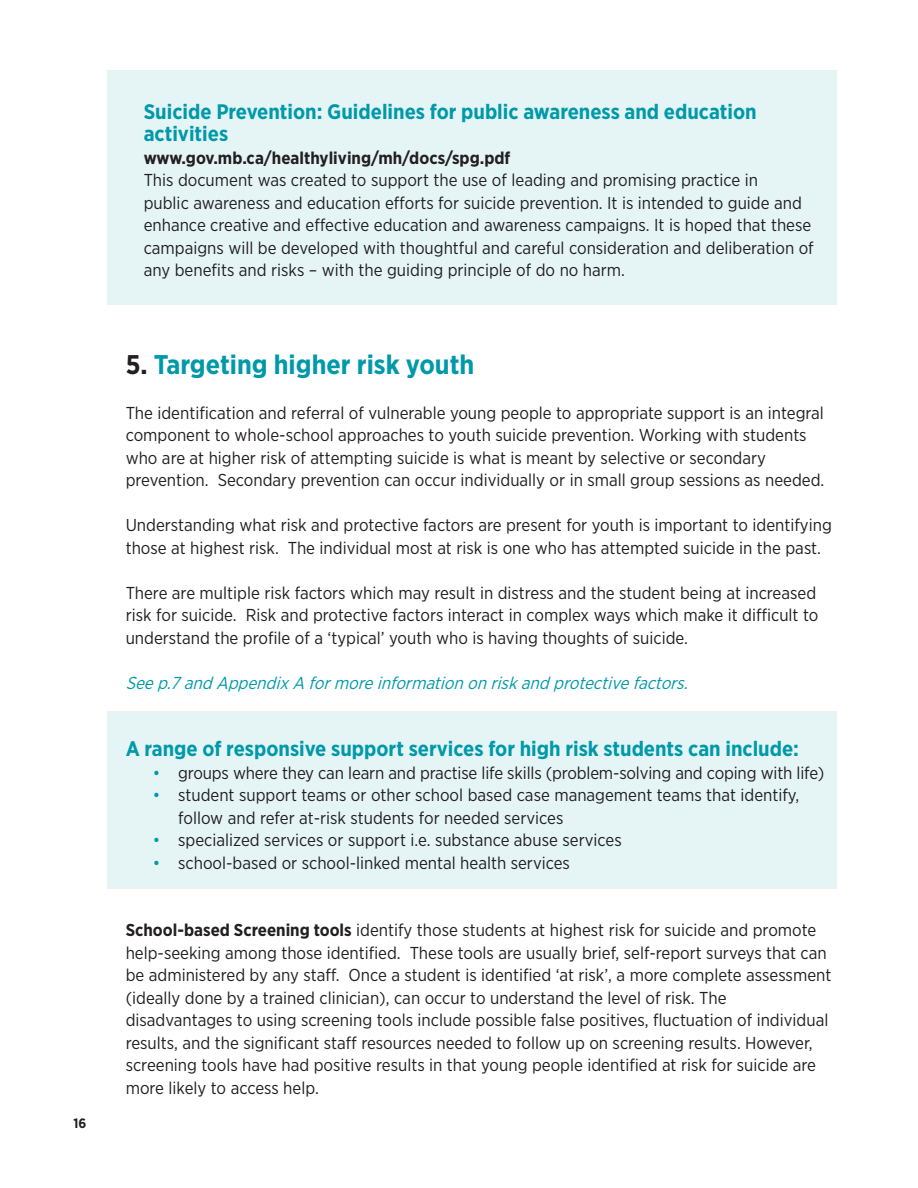
<style>
.page{position:relative;width:918px;height:1188px;background:#fff}
.page>*{position:absolute;margin:0;border:0;box-sizing:border-box;transform-origin:0 0}
.t1{font:700 27px "Gotham Narrow";color:#0099a9}
.t2{font:700 21px/22.5px "Gotham Narrow";color:#0099a9}
.t3{font:17.25px/22.5px "Gotham Narrow";color:#231f20}
.t4{font:italic 17.25px "Gotham Narrow";color:#0099a9}
.t5{font:700 17.25px "Gotham Narrow";color:#231f20}
.t6{font:700 13.5px "Gotham Narrow";color:#231f20}
.s1{color:#231f20}
.s2{color:#0099a9}
.s3{font-weight:700}
</style>
<div class="page">
<div style="left:107px;top:70px;width:730px;height:235px;background:#e5f5f6"></div>
<div style="left:107px;top:711px;width:730px;height:178px;background:#e5f5f6"></div>
<p class="t6" style="left:73px;top:1114px;width:14px">16</p>
<p class="t2" style="left:144px;top:100px;width:615px">Suicide Prevention: Guidelines for public awareness and education activities</p>
<p class="t5" style="left:144px;top:147px;width:368px">www.gov.mb.ca/healthyliving/mh/docs/spg.pdf</p>
<p class="t3" style="left:144px;top:169px;width:672px">This document was created to support the use of leading and promising practice in<br>public awareness and education efforts for suicide prevention. It is intended to guide and enhance creative and effective education and awareness campaigns. It is hoped that these campaigns will be developed with thoughtful and careful consideration and deliberation of any benefits and risks – with the guiding principle of do no harm.</p>
<p class="t1" style="left:126px;top:347px;width:350px"><span class="s1">5.</span> Targeting higher risk youth</p>
<p class="t3" style="left:126px;top:401px;width:700px">The identification and referral of vulnerable young people to appropriate support is an integral component to whole-school approaches to youth suicide prevention. Working with students who are at higher risk of attempting suicide is what is meant by selective or secondary prevention. Secondary prevention can occur individually or in small group sessions as needed.</p>
<p class="t3" style="left:126px;top:514px;width:708px">Understanding what risk and protective factors are present for youth is important to identifying those at highest risk. The individual most at risk is one who has attempted suicide in the past.</p>
<p class="t3" style="left:126px;top:581px;width:694px">There are multiple risk factors which may result in distress and the student being at increased risk for suicide. Risk and protective factors interact in complex ways which make it difficult to understand the profile of a ‘typical’ youth who is having thoughts of suicide.</p>
<p class="t4" style="left:126px;top:672px;width:569px">Seep.7andAppendixA formoreinformationonriskandprotectivefactors.</p>
<p class="t2" style="left:126px;top:737px;width:675px">A range of responsive support services for high risk students can include:</p>
<p class="t3" style="left:153px;top:761px;width:673px"><span class="s2">•</span> groups where they can learn and practise life skills (problem-solving and coping with life)</p>
<p class="t3" style="left:178px;top:784px;width:623px;text-indent:-26px"><span class="s2">•</span> student support teams or other school based case management teams that identify, follow and refer at-risk students for needed services</p>
<p class="t3" style="left:153px;top:829px;width:471px"><span class="s2">•</span> specialized services or support i.e. substance abuse services</p>
<p class="t3" style="left:153px;top:851px;width:419px"><span class="s2">•</span> school-based or school-linked mental health services</p>
<p class="t3" style="left:126px;top:919px;width:707px"><span class="s3">School-based Screening tools</span> identify those students at highest risk for suicide and promote help-seeking among those identified. These tools are usually brief, self-report surveys that can be administered by any staff. Once a student is identified ‘at risk’, a more complete assessment (ideally done by a trained clinician), can occur to understand the level of risk. The</p>
<p class="t3" style="left:126px;top:1008px;width:704px">disadvantages to using screening tools include possible false positives, fluctuation of individual results, and the significant staff resources needed to follow up on screening results. However, screening tools have had positive results in that young people identified at risk for suicide are more likely to access help.</p>
</div>
